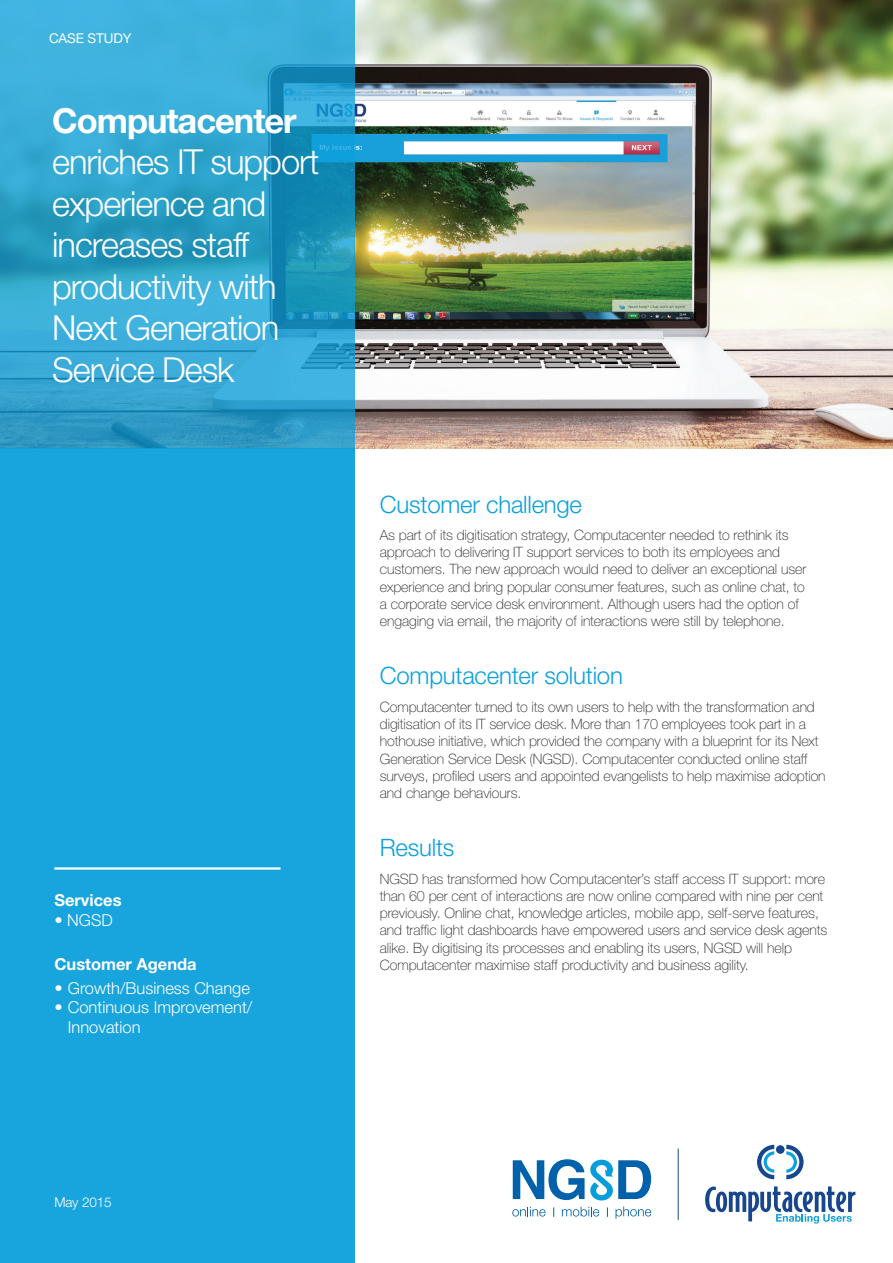
<style>
.page{position:relative;width:893px;height:1263px;background:#fff}
.page>*{position:absolute;margin:0;border:0;box-sizing:border-box;transform-origin:0 0}
.t1{font:300 34.5px/41.4px "Helvetica Neue LT Std";letter-spacing:-.03em;color:#fff}
.t2{font:700 34.5px "Helvetica Neue LT Std";letter-spacing:-.03em;color:#fff}
.t3{font:300 24px "Helvetica Neue LT Std";letter-spacing:-.01em;color:#0ca0dc}
.t4{font:300 16.5px/19.8px "Helvetica Neue LT Std";color:#fff}
.t5{font:700 16.5px "Helvetica Neue LT Std";color:#fff}
.t6{font:100 14.25px/17.1px "Helvetica Neue LT Std";letter-spacing:-.005em;color:#231f20}
.t7{font:13.5px "Helvetica Neue LT Std";letter-spacing:-.01em;color:#fff}
.t8{font:300 13.5px "Helvetica Neue LT Std";letter-spacing:-.01em;color:#fff}
</style>
<div class="page">
<img style="left:355px;top:0;width:538px;height:449px">
<div style="left:0;top:449px;width:355px;height:814px;background:#18a4dd"></div>
<svg style="left:0;top:0;width:355px;height:449px;background:#31a4ce"></svg>
<hr style="left:54px;top:867px;width:227px;height:3px;background:#fff">
<svg style="left:757px;top:1145px;width:17px;height:34px"></svg>
<svg style="left:786px;top:1145px;width:17px;height:34px"></svg>
<div style="left:776px;top:1145px;width:9px;height:9px;background:#17468e;border-radius:50%"></div>
<svg style="left:705px;top:1186px;width:150px;height:38px"></svg>
<svg style="left:513px;top:1159px;width:138px;height:41px"></svg>
<svg style="left:512px;top:1207px;width:34px;height:9px"></svg>
<svg style="left:562px;top:1207px;width:37px;height:9px"></svg>
<svg style="left:616px;top:1206px;width:35px;height:13px"></svg>
<hr style="left:678px;top:1148px;width:1px;height:72px;background:#17468e">
<p class="t7" style="left:49px;top:30px;width:84px">CASE STUDY</p>
<h1 class="t2" style="left:52px;top:99px;width:246px">Computacenter</h1>
<h1 class="t1" style="left:52px;top:141px;width:268px">enriches IT support experience and increases staff productivity with<br>Next Generation<br>Service Desk</h1>
<p class="t5" style="left:54px;top:890px;width:69px">Services</p>
<p class="t4" style="left:54px;top:909px;width:60px">• NGSD</p>
<p class="t5" style="left:54px;top:953px;width:144px">Customer Agenda</p>
<p class="t4" style="left:54px;top:977px;width:197px">• Growth/Business Change</p>
<p class="t4" style="left:68px;top:997px;width:186px;text-indent:-13px">• Continuous Improvement/<br>Innovation</p>
<h2 class="t3" style="left:380px;top:489px;width:204px">Customer challenge</h2>
<p class="t6" style="left:380px;top:527px;width:428px">As part of its digitisation strategy, Computacenter needed to rethink its approach to delivering IT support services to both its employees and customers. The new approach would need to deliver an exceptional user experience and bring popular consumer features, such as online chat, to a corporate service desk environment. Although users had the option of engaging via email, the majority of interactions were still by telephone.</p>
<h2 class="t3" style="left:380px;top:661px;width:244px">Computacenter solution</h2>
<p class="t6" style="left:380px;top:698px;width:447px">Computacenter turned to its own users to help with the transformation and digitisation of its IT service desk. More than 170 employees took part in a hothouse initiative, which provided the company with a blueprint for its Next Generation Service Desk (NGSD). Computacenter conducted online staff surveys, profiled users and appointed evangelists to help maximise adoption and change behaviours.</p>
<h2 class="t3" style="left:380px;top:833px;width:76px">Results</h2>
<p class="t6" style="left:380px;top:870px;width:449px">NGSD has transformed how Computacenter’s staff access IT support: more than 60 per cent of interactions are now online compared with nine per cent previously. Online chat, knowledge articles, mobile app, self-serve features, and traffic light dashboards have empowered users and service desk agents alike. By digitising its processes and enabling its users, NGSD will help Computacenter maximise staff productivity and business agility.</p>
<p class="t8" style="left:54px;top:1193px;width:59px">May 2015</p>
</div>
